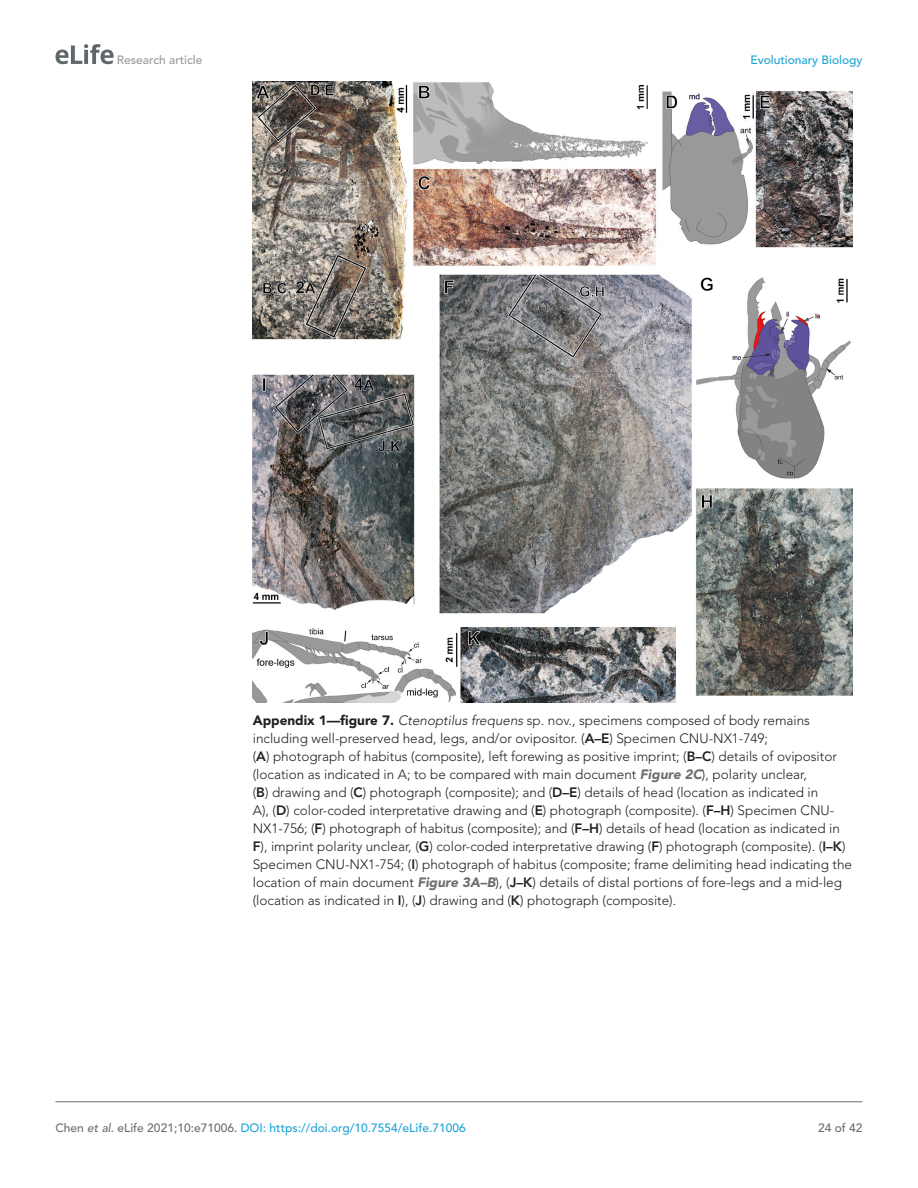
<style>
.page{position:relative;width:918px;height:1188px;background:#fff}
.page>*{position:absolute;margin:0;border:0;box-sizing:border-box;transform-origin:0 0}
.t1{font:300 13.5px/18px "Avenir LT Std";color:#231f20}
.t2{font:500 12px "Avenir LT Std";color:#1ea4d7}
.t3{font:500 12px "Avenir LT Std";color:#9a9a9a}
.t4{font:500 12px "Avenir LT Std";color:#6e6e70}
.s1{font-weight:900}
.s2{font-style:italic}
.s3{font-weight:800}
.s4{font-weight:900;font-style:italic;color:#6e6e70}
.s5{color:#6e6e70}
.s6{font-style:italic;color:#6e6e70}
</style>
<div class="page">
<svg style="left:56px;top:44px;width:58px;height:20px"></svg>
<hr style="left:56px;top:1101px;width:806px;height:1px;background:#6e6e70">
<img style="left:253px;top:81px;width:600px;height:622px">
<p class="t3" style="left:117px;top:53px;width:87px">Research article</p>
<p class="t2" style="left:750px;top:53px;width:114px">Evolutionary Biology</p>
<p class="t1" style="left:253px;top:711px;width:601px"><span class="s1">Appendix 1—figure 7.</span> <span class="s2">Ctenoptilus frequens</span> sp. nov., specimens composed of body remains including well-preserved head, legs, and/or ovipositor. (<span class="s3">A–E</span>) Specimen CNU-NX1-749;<br>(<span class="s3">A</span>) photograph of habitus (composite), left forewing as positive imprint; (<span class="s3">B–C</span>) details of ovipositor (location as indicated in A; to be compared with main document <span class="s4">Figure 2C</span>), polarity unclear,<br>(<span class="s3">B</span>) drawing and (<span class="s3">C</span>) photograph (composite); and (<span class="s3">D–E</span>) details of head (location as indicated in<br>A), (<span class="s3">D</span>) color-coded interpretative drawing and (<span class="s3">E</span>) photograph (composite). (<span class="s3">F–H</span>) Specimen CNU-NX1-756; (<span class="s3">F</span>) photograph of habitus (composite); and (<span class="s3">F–H</span>) details of head (location as indicated in <span class="s3">F</span>), imprint polarity unclear, (<span class="s3">G</span>) color-coded interpretative drawing (<span class="s3">F</span>) photograph (composite). (<span class="s3">I–K</span>)<br>Specimen CNU-NX1-754; (<span class="s3">I</span>) photograph of habitus (composite; frame delimiting head indicating the location of main document <span class="s4">Figure 3A–B</span>), (<span class="s3">J–K</span>) details of distal portions of fore-legs and a mid-leg (location as indicated in <span class="s3">I</span>), (<span class="s3">J</span>) drawing and (<span class="s3">K</span>) photograph (composite).</p>
<p class="t2" style="left:56px;top:1121px;width:412px"><span class="s5">Chen</span> <span class="s6">et al</span><span class="s5">. eLife 2021;10:e71006.</span> DOI: https://doi.org/10.7554/eLife.71006</p>
<p class="t4" style="left:818px;top:1121px;width:46px">24 of 42</p>
</div>
